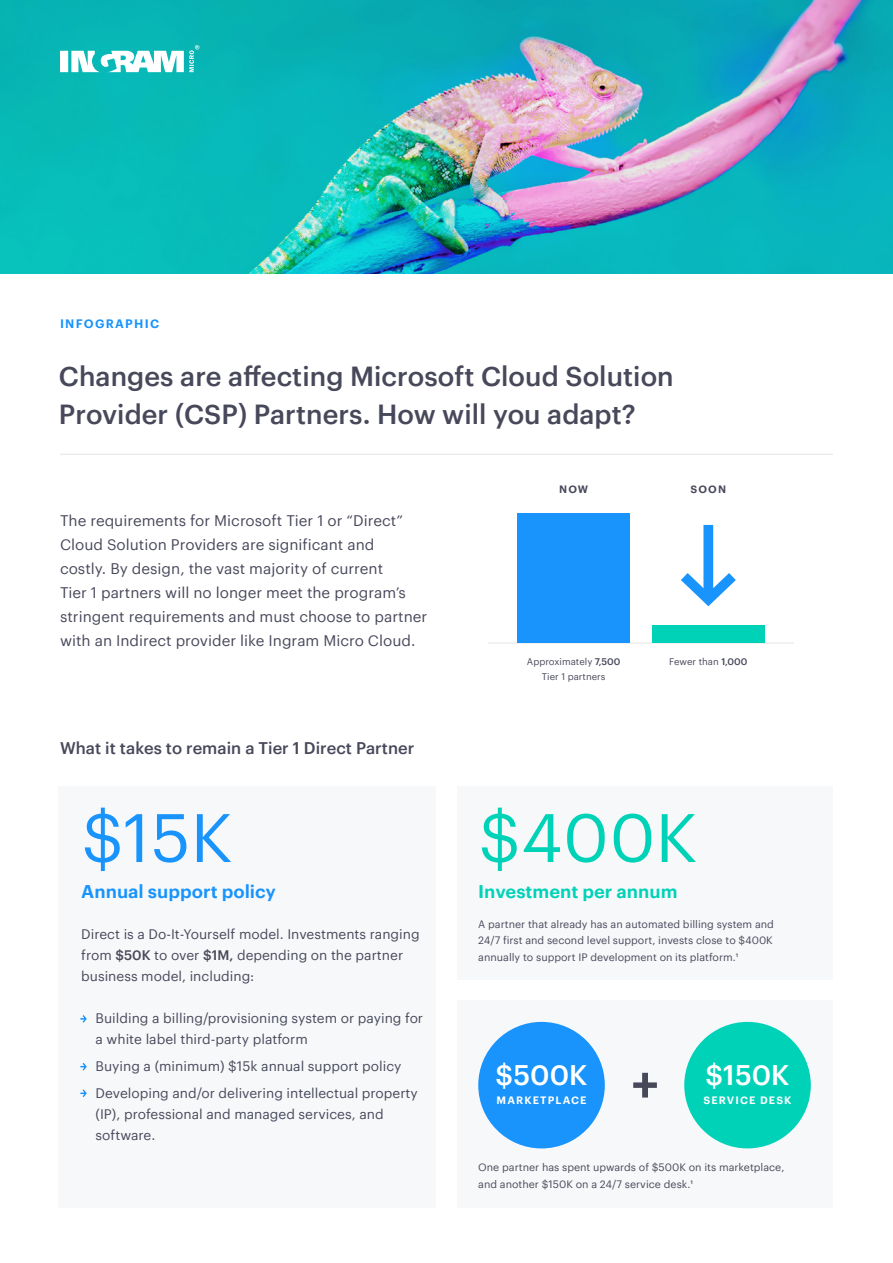
<style>
.page{position:relative;width:893px;height:1263px;background:#fff}
.page>*{position:absolute;margin:0;border:0;box-sizing:border-box;transform-origin:0 0}
.t1{font:66.9px "Graphik Web";color:#00d2b8}
.t2{font:66.9px "Graphik Web";color:#1894fc}
.t3{font:500 27.75px "Graphik Web";color:#fff}
.t4{font:500 27px/37.5px "Graphik Web";color:#47485a}
.t5{font:600 18px "Graphik Web";color:#1894fc}
.t6{font:600 18px "Graphik Web";color:#00d2b8}
.t7{font:500 16.5px "Graphik Web";color:#47485a}
.t8{font:15px/24px "Graphik Web";color:#47485a}
.t9{font:13.5px/21px "Graphik Web";color:#47485a}
.t10{font:600 12px "Graphik Web";letter-spacing:.105em;color:#1894fc}
.t11{font:10.5px/16.5px "Graphik Web";color:#47485a;text-align:justify}
.t12{font:600 10.5px "Graphik Web";letter-spacing:.105em;color:#fff}
.t13{font:600 10.5px "Graphik Web";letter-spacing:.105em;color:#47485a}
.t14{font:9.45px/14.1px "Graphik Web";color:#47485a;text-align:center}
.s1{font-weight:500}
</style>
<div class="page">
<div style="left:457px;top:1000px;width:376px;height:208px;background:#f7f8fa"></div>
<div style="left:457px;top:786px;width:376px;height:193px;background:#f7f8fa"></div>
<div style="left:59px;top:786px;width:377px;height:422px;background:#f7f8fa"></div>
<img style="left:0;top:0;width:893px;height:273px">
<hr style="left:60px;top:454px;width:773px;height:1px;background:#e4e4e6">
<svg style="left:60px;top:45px;width:139px;height:27px"></svg>
<svg style="left:80px;top:1015px;width:7px;height:8px"></svg>
<svg style="left:80px;top:1063px;width:7px;height:8px"></svg>
<svg style="left:80px;top:1089px;width:7px;height:8px"></svg>
<div style="left:478px;top:1022px;width:127px;height:126px;background:#1894fc;border-radius:50%"></div>
<svg style="left:633px;top:1073px;width:24px;height:24px"></svg>
<div style="left:684px;top:1022px;width:127px;height:126px;background:#00d2b8;border-radius:50%"></div>
<hr style="left:488px;top:643px;width:306px;height:1px;background:#e4e4e6">
<div style="left:517px;top:514px;width:113px;height:129px;background:#1894fc"></div>
<div style="left:652px;top:625px;width:113px;height:18px;background:#00d2b8"></div>
<svg style="left:681px;top:563px;width:55px;height:44px"></svg>
<div style="left:703px;top:525px;width:10px;height:74px;background:#1894fc"></div>
<p class="t10" style="left:60px;top:314px;width:101px">INFOGRAPHIC</p>
<h3 class="t4" style="left:59px;top:355px;width:616px">Changes are affecting Microsoft Cloud Solution<br>Provider (CSP) Partners. How will you adapt?</h3>
<p class="t8" style="left:60px;top:507px;width:369px">The requirements for Microsoft Tier 1 or “Direct” Cloud Solution Providers are significant and<br>costly. By design, the vast majority of current<br>Tier 1 partners will no longer meet the program’s stringent requirements and must choose to partner with an Indirect provider like Ingram Micro Cloud.</p>
<p class="t7" style="left:60px;top:735px;width:356px">What it takes to remain a Tier 1 Direct Partner</p>
<h1 class="t2" style="left:81px;top:787px;width:153px">$15K</h1>
<h3 class="t5" style="left:81px;top:877px;width:196px">Annual support policy</h3>
<p class="t9" style="left:81px;top:922px;width:340px">Direct is a Do-It-Yourself model. Investments ranging from <span class="s1">$50K</span> to over <span class="s1">$1M,</span> depending on the partner business model, including:</p>
<p class="t9" style="left:96px;top:1006px;width:329px">Building a billing/provisioning system or paying for a white label third-party platform</p>
<p class="t9" style="left:96px;top:1051px;width:324px;line-height:27px">Buying a (minimum) $15k annual support policy<br>Developing and/or delivering intellectual property</p>
<p class="t9" style="left:96px;top:1103px;width:290px">(IP), professional and managed services, and software.</p>
<p class="t13" style="left:559px;top:481px;width:31px">NOW</p>
<p class="t13" style="left:691px;top:481px;width:37px">SOON</p>
<p class="t14" style="left:527px;top:654px;width:95px">Approximately <span class="s1">7,500<br></span>Tier 1 partners</p>
<p class="t14" style="left:669px;top:654px;width:80px">Fewer than <span class="s1">1,000</span></p>
<h1 class="t1" style="left:478px;top:787px;width:220px">$400K</h1>
<h3 class="t6" style="left:478px;top:877px;width:201px">Investment per annum</h3>
<p class="t11" style="left:478px;top:915px;width:297px">A partner that already has an automated billing system and 24/7 first and second level support, invests close to $400K annually to support IP development on its platform.1</p>
<h2 class="t3" style="left:496px;top:1054px;width:93px">$500K</h2>
<p class="t12" style="left:497px;top:1092px;width:91px">MARKETPLACE</p>
<h2 class="t3" style="left:705px;top:1054px;width:86px">$150K</h2>
<p class="t12" style="left:703px;top:1092px;width:90px">SERVICE DESK</p>
<p class="t11" style="left:478px;top:1158px;width:308px">One partner has spent upwards of $500K on its marketplace, and another $150K on a 24/7 service desk.1</p>
</div>
